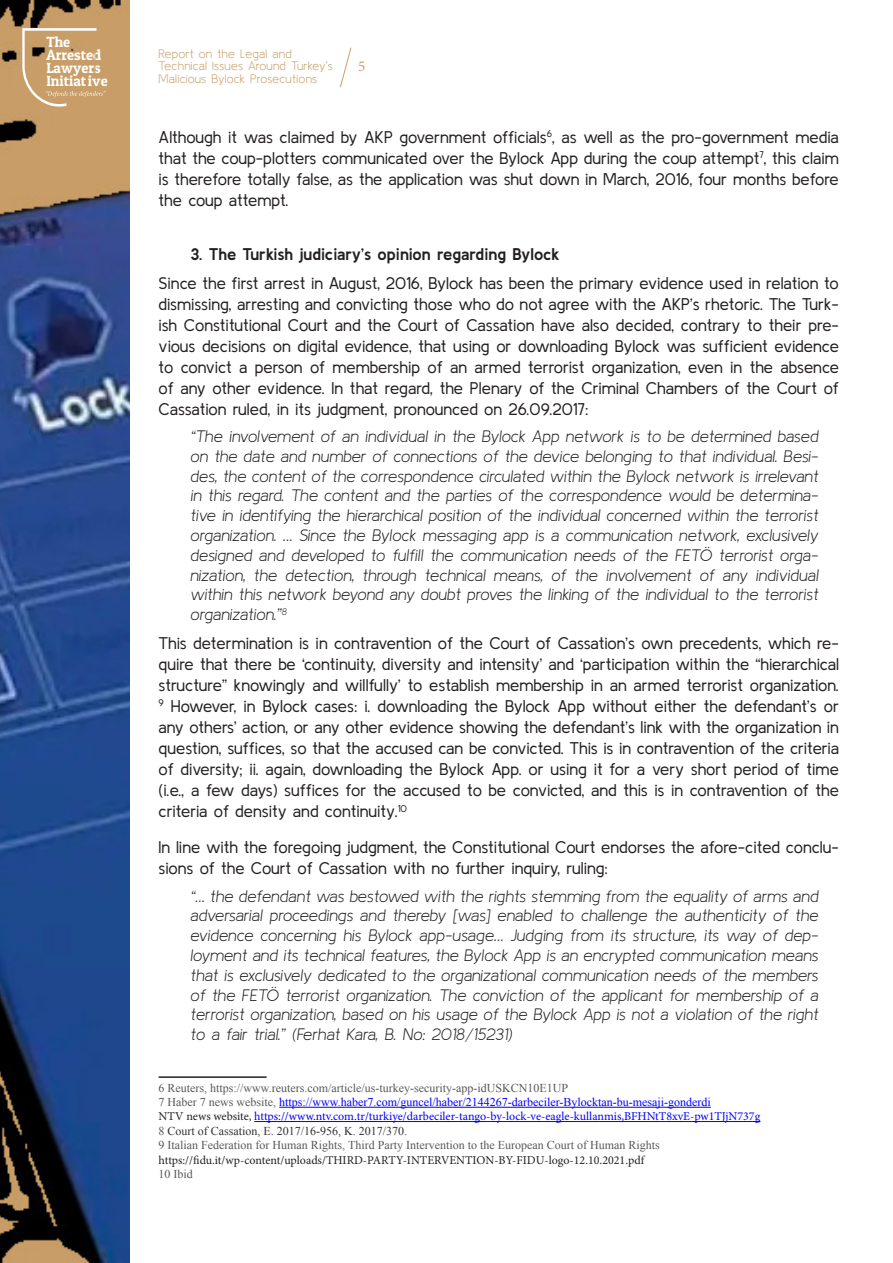
<style>
.page{position:relative;width:893px;height:1263px;background:#fff}
.page>*{position:absolute;margin:0;border:0;box-sizing:border-box;transform-origin:0 0}
.metin{font:16.5px/21px "Kulim Park";color:#231f20;text-align:justify}
.List_Paragraph{font:italic 200 16.5px/19.8px "Kulim Park";color:#231f20;text-align:justify}
.Heading_2{font:700 16.5px "Kulim Park";color:#231f20}
.t1{font:15px "Minion Pro";color:#ca9d66}
.t2{font:14.7px/12.9px "Patua One";color:#fff}
.t3{font:200 12.15px/12.1px "Kulim Park";letter-spacing:.02em;color:#ca9d66}
.dipnot_2{font:12px "Times New Roman";color:#57585a}
.t4{font:12px "Minion Pro";color:#00f}
.dipnot_2-2{font:12px "Times New Roman";color:#00f}
.t5{font:12px "Minion Pro";color:#231f20}
.dipnot_2-3{font:12px "Times New Roman";color:#333}
.s1{color:#57585a}
.s2{color:#231f20}
</style>
<div class="page">
<img style="left:0;top:0;width:130px;height:1263px">
<svg style="left:22px;top:28px;width:84px;height:79px;background:#c9a271"></svg>
<hr style="left:95px;top:38px;width:1px;height:39px;background:#ca9d66">
<svg style="left:340px;top:47px;width:12px;height:41px"></svg>
<hr style="left:159px;top:1076px;width:108px;height:2px;background:#231f20">
<hr style="left:279px;top:1107px;width:432px;height:1px;background:#00f">
<hr style="left:254px;top:1121px;width:506px;height:1px;background:#00f">
<p class="t2" style="left:46px;top:35px;width:63px">The<br>Arrested<br>Lawyers<br>Initiative</p>
<p class="t3" style="left:159px;top:48px;width:176px">Report on the Legal and<br>Technical Issues Around Turkey’s<br>Malicious Bylock Prosecutions</p>
<p class="t1" style="left:358px;top:56px;width:9px">5</p>
<p class="metin" style="left:159px;top:127px;width:682px">Although it was claimed by AKP government officials<sup>6</sup>, as well as the pro-government media that the coup-plotters communicated over the Bylock App during the coup attempt<sup>7</sup>, this claim is therefore totally false, as the application was shut down in March, 2016, four months before the coup attempt.</p>
<p class="Heading_2" style="left:191px;top:245px;width:371px">3. The Turkish judiciary’s opinion regarding Bylock</p>
<p class="metin" style="left:159px;top:272px;width:682px">Since the first arrest in August, 2016, Bylock has been the primary evidence used in relation to dismissing, arresting and convicting those who do not agree with the AKP’s rhetoric. The Turk&shy;ish Constitutional Court and the Court of Cassation have also decided, contrary to their pre&shy;vious decisions on digital evidence, that using or downloading Bylock was sufficient evidence to convict a person of membership of an armed terrorist organization, even in the absence of any other evidence. In that regard, the Plenary of the Criminal Chambers of the Court of Cassation ruled, in its judgment, pronounced on 26.09.2017:</p>
<p class="List_Paragraph" style="left:191px;top:426px;width:630px">“The involvement of an individual in the Bylock App network is to be determined based on the date and number of connections of the device belonging to that individual. Besi&shy;des, the content of the correspondence circulated within the Bylock network is irrelevant in this regard. The content and the parties of the correspondence would be determina&shy;tive in identifying the hierarchical position of the individual concerned within the terrorist organization. … Since the Bylock messaging app is a communication network, exclusively designed and developed to fulfill the communication needs of the FETÖ terrorist orga&shy;nization, the detection, through technical means, of the involvement of any individual within this network beyond any doubt proves the linking of the individual to the terrorist organization.”<sup>8</sup></p>
<p class="metin" style="left:159px;top:632px;width:682px">This determination is in contravention of the Court of Cassation’s own precedents, which re&shy;quire that there be ‘continuity, diversity and intensity’ and ‘participation within the “hierarchical structure” knowingly and willfully’ to establish membership in an armed terrorist organization.<br><sup>9</sup> However, in Bylock cases: i. downloading the Bylock App without either the defendant’s or any others’ action, or any other evidence showing the defendant’s link with the organization in question, suffices, so that the accused can be convicted. This is in contravention of the criteria of diversity; ii. again, downloading the Bylock App. or using it for a very short period of time (i.e., a few days) suffices for the accused to be convicted, and this is in contravention of the criteria of density and continuity.<sup>10</sup></p>
<p class="metin" style="left:159px;top:837px;width:682px">In line with the foregoing judgment, the Constitutional Court endorses the afore-cited conclu&shy;sions of the Court of Cassation with no further inquiry, ruling:</p>
<p class="List_Paragraph" style="left:191px;top:886px;width:630px">“… the defendant was bestowed with the rights stemming from the equality of arms and adversarial proceedings and thereby [was] enabled to challenge the authenticity of the evidence concerning his Bylock app-usage… Judging from its structure, its way of dep&shy;loyment and its technical features, the Bylock App is an encrypted communication means that is exclusively dedicated to the organizational communication needs of the members of the FETÖ terrorist organization. The conviction of the applicant for membership of a terrorist organization, based on his usage of the Bylock App is not a violation of the right to a fair trial.” (Ferhat Kara, B. No: 2018/15231)</p>
<p class="dipnot_2" style="left:159px;top:1079px;width:411px">6 Reuters, https://www.reuters.com/article/us-turkey-security-app-idUSKCN10E1UP</p>
<p class="dipnot_2-2" style="left:159px;top:1094px;width:554px"><span class="s1">7 Haber 7 news website,</span> https://www.haber7.com/guncel/haber/2144267-darbeciler-Bylocktan-bu-mesaji-gonderdi</p>
<p class="t4" style="left:159px;top:1108px;width:603px"><span class="s2">NTV news website,</span> https://www.ntv.com.tr/turkiye/darbeciler-tango-by-lock-ve-eagle-kullanmis,BFHNtT8xvE-pw1TJjN737g</p>
<p class="dipnot_2-3" style="left:159px;top:1123px;width:250px"><span class="s1">8</span> Court of Cassation, E. 2017/16-956, K. 2017/370.</p>
<p class="dipnot_2" style="left:159px;top:1137px;width:503px">9 Italian Federation for Human Rights, Third Party Intervention to the European Court of Human Rights</p>
<p class="t5" style="left:159px;top:1152px;width:487px">https://fidu.it/wp-content/uploads/THIRD-PARTY-INTERVENTION-BY-FIDU-logo-12.10.2021.pdf</p>
<p class="dipnot_2" style="left:159px;top:1166px;width:36px">10 Ibid</p>
</div>
